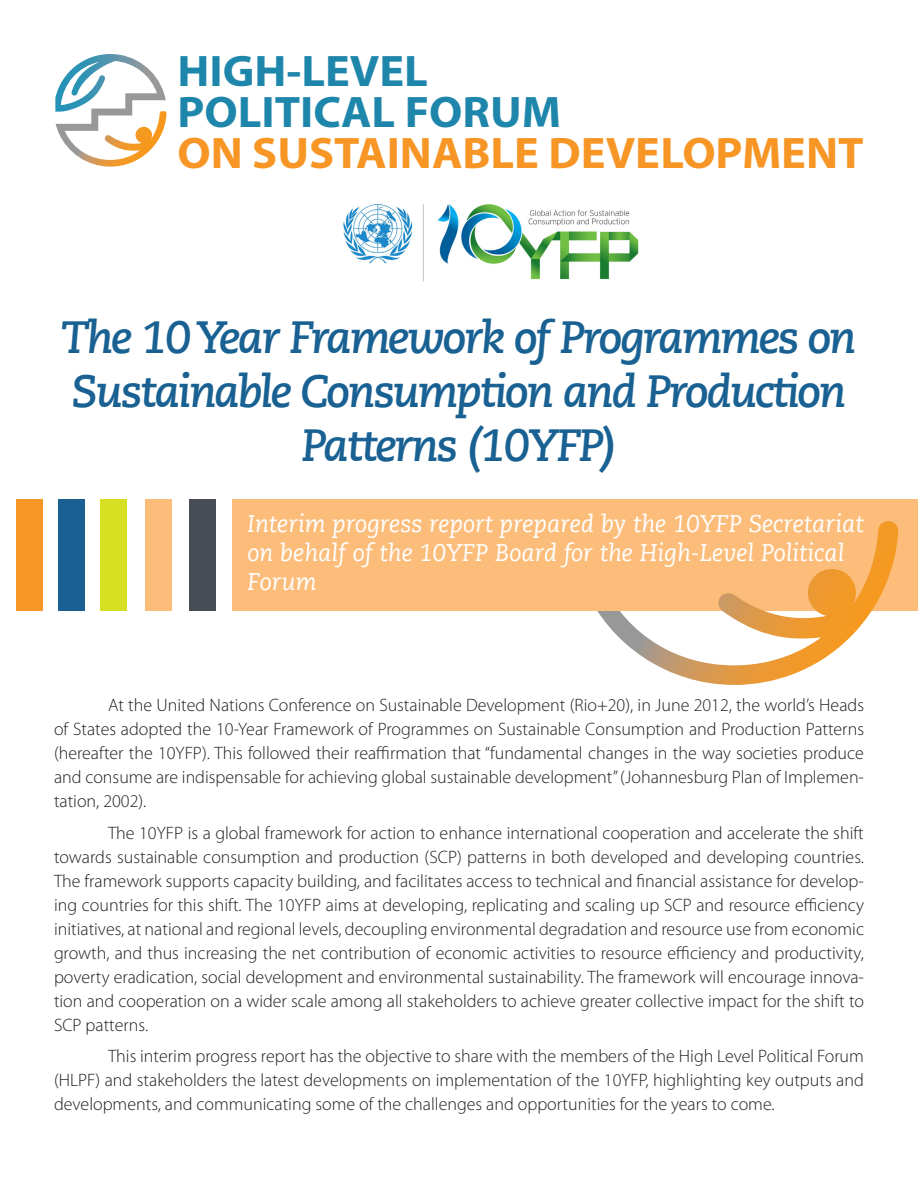
<style>
.page{position:relative;width:918px;height:1188px;background:#fff}
.page>*{position:absolute;margin:0;border:0;box-sizing:border-box;transform-origin:0 0}
.t1{font:italic 700 45px/54px "Caecilia LT Std";letter-spacing:-.05em;color:#196192;text-align:center}
.t2{font:700 44.25px/40.8px "Myriad Pro";color:#1f86ab;scale:1.05 1}
.t3{font:700 44.25px "Myriad Pro";color:#f79525;scale:1.05 1}
.Title_1{font:italic 24px/28.8px "Caecilia LT Std";color:#fff}
.Paragraph_Style_2{font:300 18px/24px "Myriad Pro";color:#231f20;text-align:justify}
</style>
<div class="page">
<div style="left:16px;top:499px;width:27px;height:112px;background:#f79525"></div>
<div style="left:59px;top:499px;width:26px;height:112px;background:#196192"></div>
<div style="left:100px;top:499px;width:27px;height:112px;background:#d6df21"></div>
<div style="left:145px;top:499px;width:27px;height:112px;background:#fcbd7b"></div>
<div style="left:189px;top:499px;width:27px;height:112px;background:#474c57"></div>
<div style="left:233px;top:499px;width:685px;height:112px;background:#fcbd7b"></div>
<svg style="left:597px;top:521px;width:301px;height:164px"></svg>
<div style="left:549px;top:573px;width:76px;height:37px;background:#fcbd7b"></div>
<img style="left:343px;top:204px;width:296px;height:78px">
<svg style="left:55px;top:54px;width:112px;height:113px"></svg>
<h2 class="t2" style="left:177px;top:50px;width:367px">HIGH-LEVEL<br>POLITICAL FORUM</h2>
<h2 class="t3" style="left:177px;top:124px;width:655px">ON SUSTAINABLE DEVELOPMENT</h2>
<p class="t1" style="left:62px;top:311px;width:796px">The 10 Year Framework of Programmes on<br>Sustainable Consumption and Production<br>Patterns (10YFP)</p>
<p class="Title_1" style="left:248px;top:510px;width:618px">Interim progress report prepared by the 10YFP Secretariat on behalf of the 10YFP Board for the High-Level Political<br>Forum</p>
<p class="Paragraph_Style_2" style="left:54px;top:693px;width:812px;text-indent:54px">At the United Nations Conference on Sustainable Development (Rio+20), in June 2012, the world’s Heads of States adopted the 10-Year Framework of Programmes on Sustainable Consumption and Production Patterns (hereafter the 10YFP). This followed their reaffirmation that “fundamental changes in the way societies produce and consume are indispensable for achieving global sustainable development” (Johannesburg Plan of Implemen&shy;tation, 2002).</p>
<p class="Paragraph_Style_2" style="left:54px;top:820px;width:812px;text-indent:54px">The 10YFP is a global framework for action to enhance international cooperation and accelerate the shift towards sustainable consumption and production (SCP) patterns in both developed and developing countries.<br>The framework supports capacity building, and facilitates access to technical and financial assistance for develop&shy;ing countries for this shift. The 10YFP aims at developing, replicating and scaling up SCP and resource efficiency initiatives, at national and regional levels, decoupling environmental degradation and resource use from economic growth, and thus increasing the net contribution of economic activities to resource efficiency and productivity, poverty eradication, social development and environmental sustainability. The framework will encourage innova&shy;tion and cooperation on a wider scale among all stakeholders to achieve greater collective impact for the shift to SCP patterns.</p>
<p class="Paragraph_Style_2" style="left:54px;top:1044px;width:811px;text-indent:54px">This interim progress report has the objective to share with the members of the High Level Political Forum (HLPF) and stakeholders the latest developments on implementation of the 10YFP, highlighting key outputs and developments, and communicating some of the challenges and opportunities for the years to come.</p>
</div>
